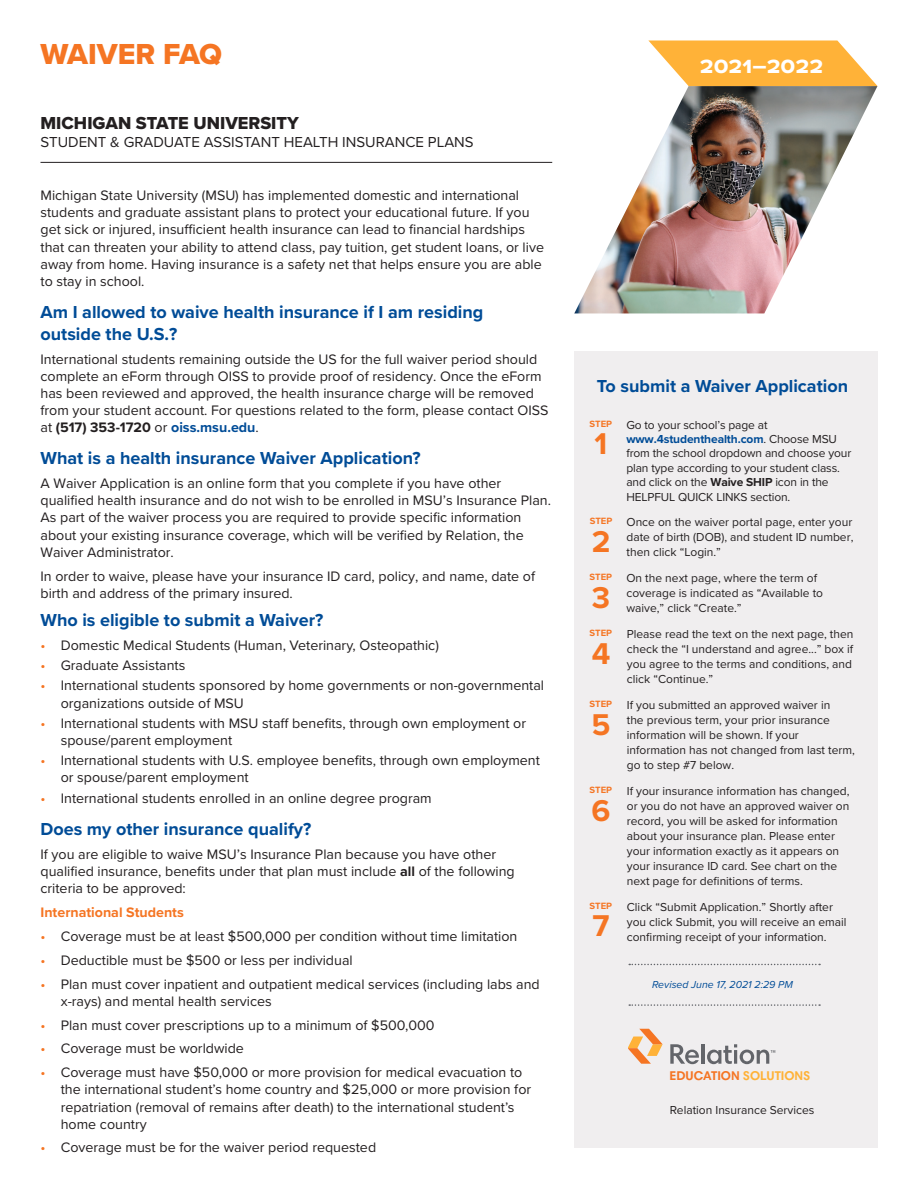
<style>
.page{position:relative;width:918px;height:1188px;background:#fff}
.page>*{position:absolute;margin:0;border:0;box-sizing:border-box;transform-origin:0 0}
.STEPS{font:700 31.2px "Proxima Nova";color:#f57523}
.t1{font:30px "Proxima Nova Extrabld";color:#f57523}
.t2{font:700 24px "Proxima Nova";color:#fff}
.Body_Heading__blue{font:700 18px/21.6px "Proxima Nova";color:#004c97}
.t3{font:18px "Proxima Nova Extrabld";color:#231f20}
.t4{font:15px "Proxima Nova";color:#231f20}
.Body_Text{font:14.25px/17.1px "Proxima Nova";color:#231f20}
.Body_Heading__orange{font:700 14.25px "Proxima Nova";color:#f57523}
.t5{font:700 12.9px "Harmonia Sans Std";color:#f57523}
.Text{font:12px/15px "Proxima Nova";color:#231f20}
.Body_Text-2{font:12px/14.4px "Proxima Nova";letter-spacing:-.01em;color:#231f20}
.Revised_Date_Time_St{font:italic 10.5px "Proxima Nova";color:#004c97}
.STEPS-2{font:700 9.45px "Proxima Nova";color:#f57523}
.s1{font-weight:700}
.s2{font-weight:700;color:#004c97}
.s3{color:#f57523}
.s4{color:#ffb238}
</style>
<div class="page">
<img style="left:574px;top:86px;width:304px;height:227px">
<svg style="left:648px;top:40px;width:230px;height:46px"></svg>
<hr style="left:40px;top:162px;width:512px;height:1px;background:#231f20">
<div style="left:574px;top:351px;width:304px;height:797px;background:#f0eeef"></div>
<hr style="left:701px;top:1044px;width:4px;height:20px;background:#63656a">
<svg style="left:670px;top:1044px;width:29px;height:20px"></svg>
<svg style="left:628px;top:1029px;width:35px;height:35px"></svg>
<svg style="left:707px;top:1044px;width:68px;height:20px"></svg>
<svg style="left:629px;top:964px;width:191px;height:1px"></svg>
<svg style="left:629px;top:1004px;width:191px;height:2px"></svg>
<h2 class="t1" style="left:40px;top:32px;width:183px">WAIVER FAQ</h2>
<p class="t3" style="left:40px;top:110px;width:260px">MICHIGAN STATE UNIVERSITY</p>
<p class="t4" style="left:40px;top:131px;width:435px">STUDENT &amp; GRADUATE ASSISTANT HEALTH INSURANCE PLANS</p>
<p class="Body_Text" style="left:40px;top:186px;width:505px">Michigan State University (MSU) has implemented domestic and international students and graduate assistant plans to protect your educational future. If you get sick or injured, insufficient health insurance can lead to financial hardships that can threaten your ability to attend class, pay tuition, get student loans, or live away from home. Having insurance is a safety net that helps ensure you are able to stay in school.</p>
<p class="Body_Heading__blue" style="left:40px;top:301px;width:444px">Am I allowed to waive health insurance if I am residing outside the U.S.?</p>
<p class="Body_Text" style="left:40px;top:350px;width:509px">International students remaining outside the US for the full waiver period should complete an eForm through OISS to provide proof of residency. Once the eForm has been reviewed and approved, the health insurance charge will be removed from your student account. For questions related to the form, please contact OISS at <span class="s1">(517) 353-1720</span> or <span class="s2">oiss.msu.edu</span>.</p>
<p class="Body_Heading__blue" style="left:40px;top:447px;width:382px">What is a health insurance Waiver Application?</p>
<p class="Body_Text" style="left:40px;top:474px;width:512px">A Waiver Application is an online form that you complete if you have other qualified health insurance and do not wish to be enrolled in MSU’s Insurance Plan.<br>As part of the waiver process you are required to provide specific information about your existing insurance coverage, which will be verified by Relation, the Waiver Administrator.</p>
<p class="Body_Text" style="left:40px;top:567px;width:496px">In order to waive, please have your insurance ID card, policy, and name, date of birth and address of the primary insured.</p>
<p class="Body_Heading__blue" style="left:40px;top:609px;width:285px">Who is eligible to submit a Waiver?</p>
<p class="Body_Text" style="left:40px;top:636px;width:400px"><span class="s3">•</span> Domestic Medical Students (Human, Veterinary, Osteopathic)</p>
<p class="Body_Text" style="left:40px;top:656px;width:146px"><span class="s3">•</span> Graduate Assistants</p>
<p class="Body_Text" style="left:61px;top:677px;width:485px;text-indent:-20px"><span class="s3">•</span> International students sponsored by home governments or non-governmental organizations outside of MSU</p>
<p class="Body_Text" style="left:61px;top:714px;width:467px;text-indent:-20px"><span class="s3">•</span> International students with MSU staff benefits, through own employment or spouse/parent employment</p>
<p class="Body_Text" style="left:61px;top:751px;width:481px;text-indent:-20px"><span class="s3">•</span> International students with U.S. employee benefits, through own employment or spouse/parent employment</p>
<p class="Body_Text" style="left:40px;top:789px;width:393px"><span class="s3">•</span> International students enrolled in an online degree program</p>
<p class="Body_Heading__blue" style="left:40px;top:818px;width:272px">Does my other insurance qualify?</p>
<p class="Body_Text" style="left:40px;top:845px;width:476px">If you are eligible to waive MSU’s Insurance Plan because you have other qualified insurance, benefits under that plan must include <span class="s1">all</span> of the following criteria to be approved:</p>
<p class="Body_Heading__orange" style="left:40px;top:902px;width:145px">International Students</p>
<p class="Body_Text" style="left:40px;top:927px;width:479px"><span class="s3">•</span> Coverage must be at least $500,000 per condition without time limitation</p>
<p class="Body_Text" style="left:40px;top:951px;width:314px"><span class="s3">•</span> Deductible must be $500 or less per individual</p>
<p class="Body_Text" style="left:61px;top:975px;width:481px;text-indent:-20px"><span class="s3">•</span> Plan must cover inpatient and outpatient medical services (including labs and x-rays) and mental health services</p>
<p class="Body_Text" style="left:40px;top:1016px;width:396px"><span class="s3">•</span> Plan must cover prescriptions up to a minimum of $500,000</p>
<p class="Body_Text" style="left:40px;top:1040px;width:205px"><span class="s3">•</span> Coverage must be worldwide</p>
<p class="Body_Text" style="left:61px;top:1063px;width:472px;text-indent:-20px"><span class="s3">•</span> Coverage must have $50,000 or more provision for medical evacuation to the international student’s home country and $25,000 or more provision for repatriation (removal of remains after death) to the international student’s home country</p>
<p class="Body_Text" style="left:40px;top:1139px;width:337px"><span class="s3">•</span> Coverage must be for the waiver period requested</p>
<h3 class="t2" style="left:700px;top:47px;width:125px">2021–2022</h3>
<p class="Body_Heading__blue" style="left:597px;top:375px;width:253px">To submit a Waiver Application</p>
<p class="STEPS-2" style="left:590px;top:416px;width:24px">STEP</p>
<p class="STEPS" style="left:595px;top:421px;width:14px">1</p>
<p class="STEPS-2" style="left:590px;top:514px;width:24px">STEP</p>
<p class="STEPS" style="left:592px;top:518px;width:20px">2</p>
<p class="STEPS-2" style="left:590px;top:570px;width:24px">STEP</p>
<p class="STEPS" style="left:592px;top:574px;width:20px">3</p>
<p class="STEPS-2" style="left:590px;top:626px;width:24px">STEP</p>
<p class="STEPS" style="left:592px;top:630px;width:20px">4</p>
<p class="STEPS-2" style="left:590px;top:697px;width:24px">STEP</p>
<p class="STEPS" style="left:592px;top:701px;width:20px">5</p>
<p class="STEPS-2" style="left:590px;top:783px;width:24px">STEP</p>
<p class="STEPS" style="left:592px;top:787px;width:20px">6</p>
<p class="STEPS-2" style="left:590px;top:899px;width:24px">STEP</p>
<p class="STEPS" style="left:593px;top:903px;width:18px">7</p>
<p class="Body_Text-2" style="left:626px;top:417px;width:226px">Go to your school’s page at <span class="s2">www.4studenthealth.com</span>. Choose MSU from the school dropdown and choose your plan type according to your student class. and click on the <span class="s1">Waive SHIP</span> icon in the HELPFUL QUICK LINKS section.</p>
<p class="Text" style="left:627px;top:514px;width:228px;text-align:justify">Once on the waiver portal page, enter your date of birth (DOB), and student ID number, then click “Login.”</p>
<p class="Text" style="left:626px;top:570px;width:198px">On the next page, where the term of coverage is indicated as “Available to waive,” click “Create.”</p>
<p class="Text" style="left:627px;top:626px;width:228px;text-align:justify">Please read the text on the next page, then check the “I understand and agree...” box if you agree to the terms and conditions, and click “Continue.”</p>
<p class="Text" style="left:627px;top:697px;width:230px">If you submitted an approved waiver in<br>the previous term, your prior insurance information will be shown. If your information has not changed from last term, go to step #7 below.</p>
<p class="Text" style="left:627px;top:783px;width:224px">If your insurance information has changed, or you do not have an approved waiver on record, you will be asked for information about your insurance plan. Please enter your information exactly as it appears on your insurance ID card. See chart on the next page for definitions of terms.</p>
<p class="Text" style="left:627px;top:899px;width:221px">Click “Submit Application.” Shortly after you click Submit, you will receive an email confirming receipt of your information.</p>
<p class="Revised_Date_Time_St" style="left:652px;top:977px;width:142px">Revised June 17, 2021 2:29 PM</p>
<p class="t5" style="left:670px;top:1068px;width:142px">EDUCATION <span class="s4">SOLUTIONS</span></p>
<p class="Text" style="left:670px;top:1102px;width:146px">Relation Insurance Services</p>
</div>
